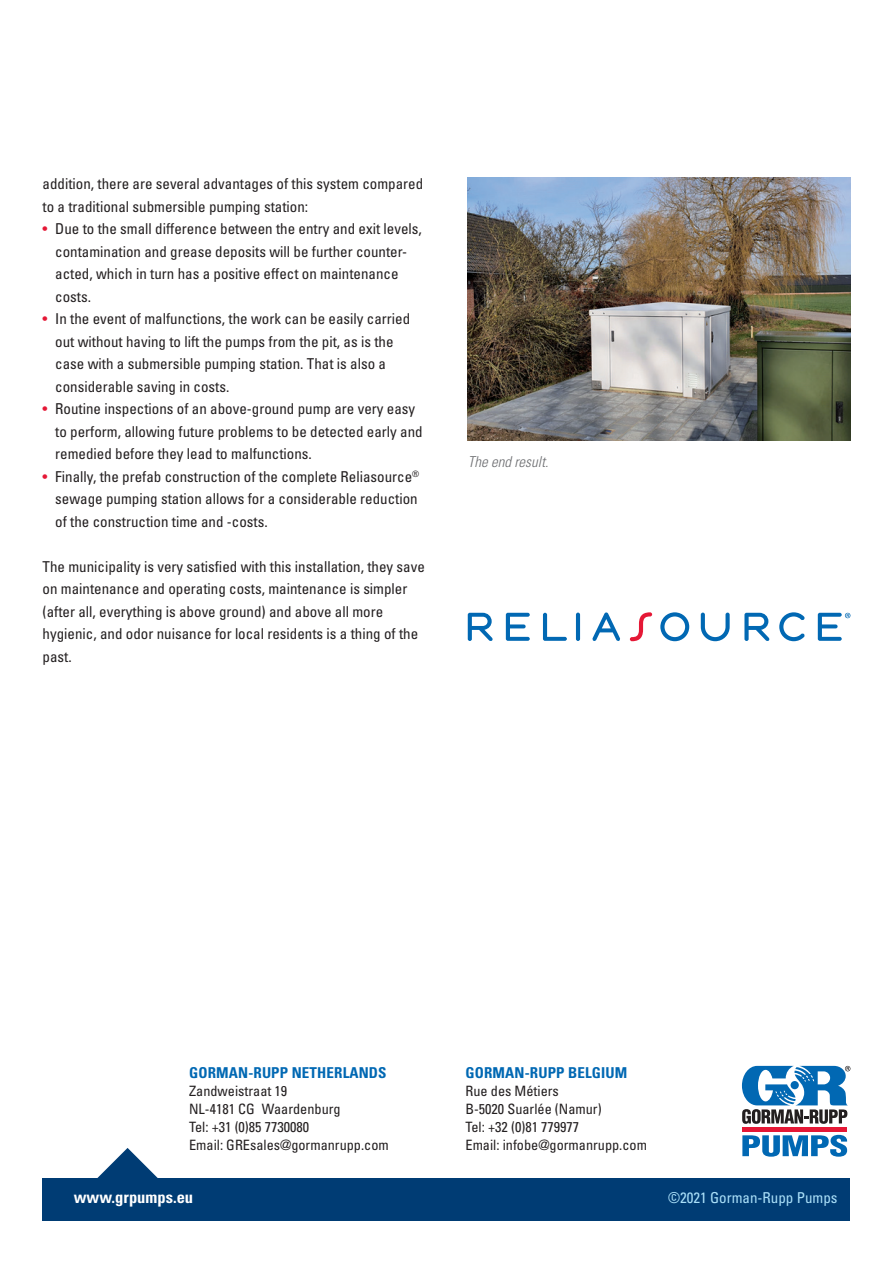
<style>
.page{position:relative;width:893px;height:1263px;background:#fff}
.page>*{position:absolute;margin:0;border:0;box-sizing:border-box;transform-origin:0 0}
.t1{font:700 condensed 16.5px "Univers";color:#fff}
.t2{font:condensed 15px/22.5px "Univers";color:#231f20}
.t3{font:700 condensed 15px "Univers LT Std";letter-spacing:.01em;color:#0168b3}
.t4{font:condensed 15px "Univers";color:#aae0f9}
.t5{font:italic 300 condensed 15px "Univers";color:#6c6d70}
.t6{font:condensed 14.25px "Univers LT Std";color:#231f20}
.s1{color:#e51836}
</style>
<div class="page">
<div style="left:43px;top:1178px;width:807px;height:42px;background:#003c74"></div>
<svg style="left:97px;top:1148px;width:61px;height:30px"></svg>
<div style="left:742px;top:1127px;width:105px;height:5px;background:#e51836"></div>
<svg style="left:742px;top:1135px;width:105px;height:22px"></svg>
<svg style="left:742px;top:1066px;width:108px;height:58px"></svg>
<img style="left:468px;top:177px;width:382px;height:263px">
<svg style="left:468px;top:613px;width:25px;height:28px"></svg>
<svg style="left:506px;top:613px;width:24px;height:28px"></svg>
<svg style="left:543px;top:613px;width:24px;height:28px"></svg>
<hr style="left:576px;top:613px;width:4px;height:28px;background:#0168b3;border-radius:2px">
<svg style="left:630px;top:612px;width:22px;height:29px"></svg>
<svg style="left:660px;top:612px;width:29px;height:29px"></svg>
<svg style="left:701px;top:613px;width:29px;height:28px"></svg>
<svg style="left:744px;top:613px;width:26px;height:28px"></svg>
<svg style="left:779px;top:612px;width:26px;height:29px"></svg>
<svg style="left:592px;top:612px;width:28px;height:29px"></svg>
<svg style="left:818px;top:613px;width:32px;height:28px"></svg>
<p class="t2" style="left:43px;top:172px;width:382px">addition, there are several advantages of this system compared to a traditional submersible pumping station:</p>
<p class="t2" style="left:55px;top:217px;width:368px;text-indent:-13px"><span class="s1">•</span> Due to the small difference between the entry and exit levels, contamination and grease deposits will be further counter&shy;acted, which in turn has a positive effect on maintenance costs.</p>
<p class="t2" style="left:55px;top:307px;width:356px;text-indent:-13px"><span class="s1">•</span> In the event of malfunctions, the work can be easily carried out without having to lift the pumps from the pit, as is the case with a submersible pumping station. That is also a considerable saving in costs.</p>
<p class="t2" style="left:55px;top:397px;width:369px;text-indent:-13px"><span class="s1">•</span> Routine inspections of an above-ground pump are very easy to perform, allowing future problems to be detected early and remedied before they lead to malfunctions.</p>
<p class="t2" style="left:55px;top:465px;width:365px;text-align:justify;text-indent:-13px"><span class="s1">•</span> Finally, the prefab construction of the complete Reliasource<sup>® </sup>sewage pumping station allows for a considerable reduction of the construction time and -costs.</p>
<p class="t2" style="left:43px;top:555px;width:384px">The municipality is very satisfied with this installation, they save on maintenance and operating costs, maintenance is simpler (after all, everything is above ground) and above all more hygienic, and odor nuisance for local residents is a thing of the past.</p>
<p class="t5" style="left:468px;top:453px;width:82px">The end result.</p>
<p class="t3" style="left:189px;top:1064px;width:199px">GORMAN-RUPP NETHERLANDS</p>
<p class="t3" style="left:465px;top:1064px;width:163px">GORMAN-RUPP BELGIUM</p>
<p class="t6" style="left:189px;top:1082px;width:100px">Zandweistraat 19</p>
<p class="t6" style="left:465px;top:1082px;width:95px">Rue des Métiers</p>
<p class="t6" style="left:189px;top:1100px;width:153px">NL-4181 CG Waardenburg</p>
<p class="t6" style="left:465px;top:1100px;width:138px">B-5020 Suarlée (Namur)</p>
<p class="t6" style="left:189px;top:1118px;width:121px">Tel: +31 (0)85 7730080</p>
<p class="t6" style="left:465px;top:1118px;width:115px">Tel: +32 (0)81 779977</p>
<p class="t6" style="left:189px;top:1136px;width:201px">Email: GREsales@gormanrupp.com</p>
<p class="t6" style="left:465px;top:1136px;width:183px">Email: infobe@gormanrupp.com</p>
<p class="t1" style="left:74px;top:1187px;width:121px">www.grpumps.eu</p>
<p class="t4" style="left:668px;top:1188px;width:171px">©2021 Gorman-Rupp Pumps</p>
</div>
